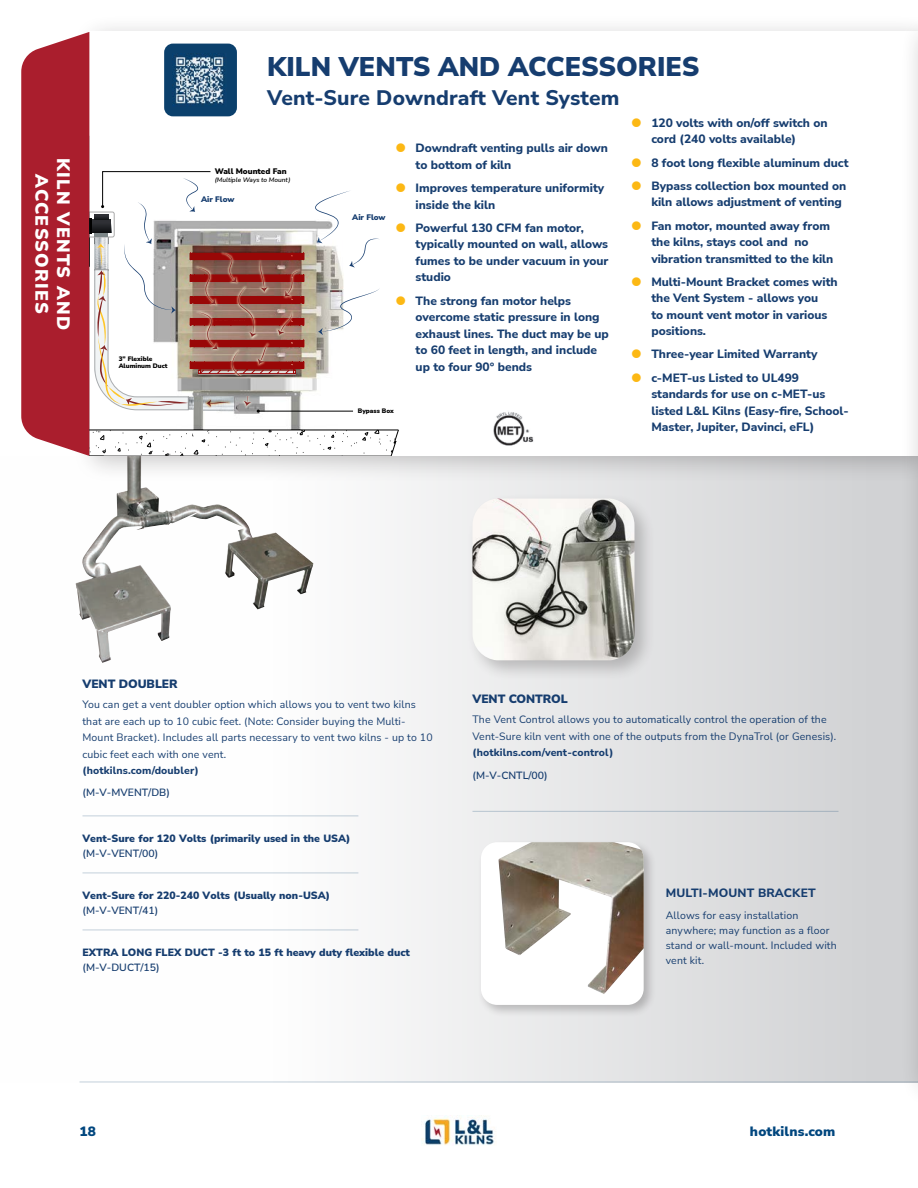
<style>
.page{position:relative;width:918px;height:1188px;background:#fff}
.page>*{position:absolute;margin:0;border:0;box-sizing:border-box;transform-origin:0 0}
.A-Large_Header{font:900 27px "Nunito Sans";color:#163d6f}
.A-Major_Heading{font:800 21px "Nunito Sans";letter-spacing:.01em;color:#163d6f}
.A-Major_Heading-2{font:900 18px/21.6px "Nunito Sans";letter-spacing:.07em;color:#fff;text-align:center}
.t1{font:900 13.5px "Nunito Sans";letter-spacing:.015em;color:#00467e}
.A-Text{font:800 12px/16.5px "Nunito Sans";color:#163d6f}
.A-Small_Header{font:900 12px "Nunito Sans";letter-spacing:-.005em;color:#163d6f}
.A-Text-2{font:10.5px/16.5px "Nunito Sans";letter-spacing:.015em;color:#163d6f}
.A-Option_Text{font:900 10.5px "Nunito Sans";color:#163d6f}
.A-Option_Text-2{font:600 10.5px "Nunito Sans";color:#163d6f}
.A-Text-3{font:600 10.5px "Nunito Sans";color:#163d6f}
.t2{font:900 8.1px "Nunito Sans";color:#000}
.t3{font:900 8.1px "Nunito Sans";color:#163d6f}
.t4{font:900 6.45px/7.8px "Nunito Sans";color:#000}
.t5{font:italic 600 6.45px "Nunito Sans";color:#000}
.s1{font-weight:800}
</style>
<div class="page">
<img style="left:422px;top:1116px;width:73px;height:29px">
<div style="left:0;top:456px;width:918px;height:626px;background:linear-gradient(to right,#fff,#d2d3d5)"></div>
<hr style="left:80px;top:1082px;width:838px;height:1px;background:#0b406c">
<img style="left:76px;top:484px;width:237px;height:179px">
<div style="left:71px;top:14px;width:847px;height:470px;background:#231f20;opacity:.25"></div>
<div style="left:89px;top:32px;width:829px;height:424px;background:#fff"></div>
<div style="left:467px;top:493px;width:189px;height:189px;background:#231f20;opacity:.25"></div>
<img style="left:472px;top:499px;width:162px;height:161px">
<hr style="left:82px;top:816px;width:276px;height:1px;background:#0b406c">
<hr style="left:82px;top:930px;width:276px;height:1px;background:#0b406c">
<hr style="left:82px;top:873px;width:276px;height:1px;background:#0b406c">
<div style="left:477px;top:839px;width:180px;height:179px;background:#231f20;opacity:.25"></div>
<div style="left:481px;top:842px;width:163px;height:163px;background:#fff;border-radius:16px"></div>
<img style="left:499px;top:842px;width:145px;height:152px">
<hr style="left:472px;top:811px;width:366px;height:1px;background:#0b406c">
<img style="left:493px;top:411px;width:41px;height:35px">
<div style="left:900px;top:14px;width:18px;height:1095px;background:#231f20;opacity:.25"></div>
<hr style="left:917px;top:32px;width:1px;height:1049px;background:#fff">
<svg style="left:21px;top:32px;width:384px;height:425px"></svg>
<p class="A-Major_Heading-2" style="left:75px;top:158px;width:173px;rotate:90deg">KILN VENTS AND<br>ACCESSORIES</p>
<p class="t4" style="left:119px;top:354px;width:51px">3” Flexible<br>Aluminum Duct</p>
<p class="A-Large_Header" style="left:267px;top:48px;width:434px">KILN VENTS AND ACCESSORIES</p>
<p class="A-Major_Heading" style="left:267px;top:83px;width:354px">Vent-Sure Downdraft Vent System</p>
<p class="A-Text" style="left:416px;top:139px;width:194px">Downdraft venting pulls air down to bottom of kiln</p>
<p class="A-Text" style="left:416px;top:179px;width:190px">Improves temperature uniformity inside the kiln</p>
<p class="A-Text" style="left:416px;top:219px;width:194px">Powerful 130 CFM fan motor, typically mounted on wall, allows fumes to be under vacuum in your studio</p>
<p class="A-Text" style="left:416px;top:292px;width:195px">The strong fan motor helps overcome static pressure in long exhaust lines. The duct may be up to 60 feet in length, and include up to four 90° bends</p>
<p class="A-Text" style="left:651px;top:114px;width:178px">120 volts with on/off switch on cord (240 volts available)</p>
<p class="A-Text" style="left:651px;top:154px;width:199px">8 foot long flexible aluminum duct</p>
<p class="A-Text" style="left:651px;top:177px;width:196px">Bypass collection box mounted on kiln allows adjustment of venting</p>
<p class="A-Text" style="left:651px;top:217px;width:184px">Fan motor, mounted away from the kilns, stays cool and no vibration transmitted to the kiln</p>
<p class="A-Text" style="left:651px;top:273px;width:188px">Multi-Mount Bracket comes with the Vent System - allows you<br>to mount vent motor in various positions.</p>
<p class="A-Text" style="left:651px;top:346px;width:168px">Three-year Limited Warranty</p>
<p class="A-Text" style="left:651px;top:369px;width:199px">c-MET-us Listed to UL499 standards for use on c-MET-us listed L&amp;L Kilns (Easy-fire, School-<br>Master, Jupiter, Davinci, eFL)</p>
<p class="t2" style="left:215px;top:165px;width:74px">Wall Mounted Fan</p>
<p class="t5" style="left:215px;top:175px;width:77px">(Multiple Ways to Mount)</p>
<p class="t3" style="left:201px;top:194px;width:35px">Air Flow</p>
<p class="t3" style="left:352px;top:212px;width:35px">Air Flow</p>
<p class="t4" style="left:358px;top:407px;width:37px">Bypass Box</p>
<p class="A-Small_Header" style="left:82px;top:676px;width:97px">VENT DOUBLER</p>
<p class="A-Text-2" style="left:82px;top:696px;width:352px">You can get a vent doubler option which allows you to vent two kilns that are each up to 10 cubic feet. (Note: Consider buying the Multi-Mount Bracket). Includes all parts necessary to vent two kilns - up to 10 cubic feet each with one vent.<br><span class="s1">(hotkilns.com/doubler)</span></p>
<p class="A-Option_Text-2" style="left:82px;top:785px;width:89px">(M-V-MVENT/DB)</p>
<p class="A-Option_Text" style="left:82px;top:831px;width:269px">Vent-Sure for 120 Volts (primarily used in the USA)</p>
<p class="A-Option_Text-2" style="left:82px;top:846px;width:77px">(M-V-VENT/00)</p>
<p class="A-Option_Text" style="left:82px;top:888px;width:249px">Vent-Sure for 220-240 Volts (Usually non-USA)</p>
<p class="A-Option_Text-2" style="left:82px;top:903px;width:77px">(M-V-VENT/41)</p>
<p class="A-Option_Text" style="left:82px;top:945px;width:329px">EXTRA LONG FLEX DUCT -3 ft to 15 ft heavy duty flexible duct</p>
<p class="A-Option_Text-2" style="left:82px;top:960px;width:79px">(M-V-DUCT/15)</p>
<p class="A-Small_Header" style="left:472px;top:691px;width:97px">VENT CONTROL</p>
<p class="A-Text-2" style="left:472px;top:711px;width:365px">The Vent Control allows you to automatically control the operation of the<br>Vent-Sure kiln vent with one of the outputs from the DynaTrol (or Genesis). <span class="s1">(hotkilns.com/vent-control)</span></p>
<p class="A-Text-3" style="left:472px;top:768px;width:77px">(M-V-CNTL/00)</p>
<p class="A-Text" style="left:666px;top:884px;width:151px">MULTI-MOUNT BRACKET</p>
<p class="A-Text-2" style="left:666px;top:907px;width:172px;line-height:15px">Allows for easy installation anywhere; may function as a floor stand or wall-mount. Included with vent kit.</p>
<p class="t1" style="left:80px;top:1121px;width:18px">18</p>
<p class="t1" style="left:750px;top:1121px;width:87px">hotkilns.com</p>
</div>
